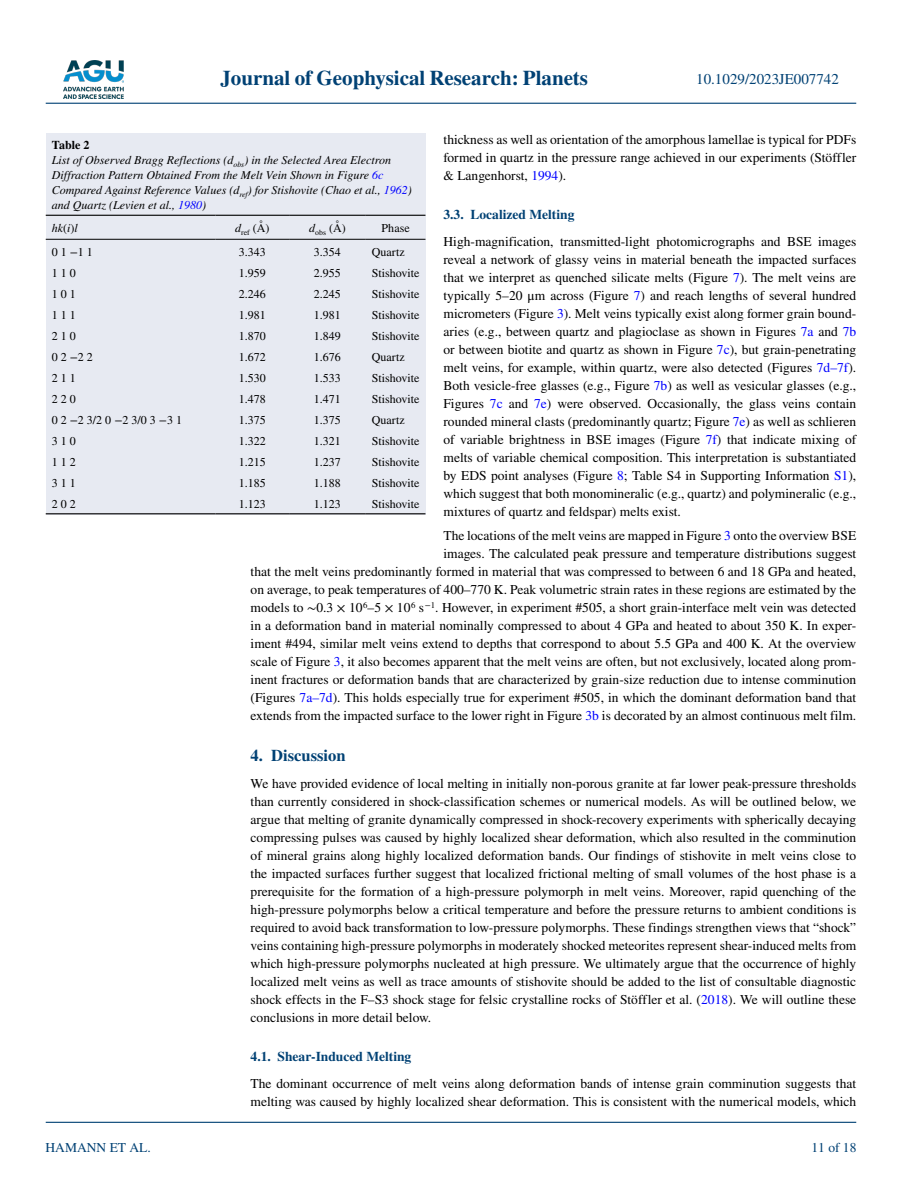
<style>
.page{position:relative;width:902px;height:1183px;background:#fff}
.page>*{position:absolute;margin:0;border:0;box-sizing:border-box;transform-origin:0 0}
.t1{font:700 21px "STIX";color:#004174}
.t2{font:700 16.5px "STIX";color:#004174}
.t3{font:15px "STIX";color:#004174}
.t4{font:13.5px/18px "STIX";color:#000;text-align:justify}
.t5{font:700 13.5px "STIX";color:#004174}
.t6{font:13.5px "STIX";color:#004174}
.t7{font:12px "STIX";color:#000}
.t8{font:italic 12px/15px "STIX";color:#000}
.t9{font:7.8px "STIX";color:#000}
.s1{color:#00f}
.s2{font-weight:700;font-style:normal}
.s3{font-style:normal}
</style>
<div class="page">
<img style="left:63px;top:60px;width:60px;height:39px">
<hr style="left:46px;top:103px;width:810px;height:1px;background:#004174">
<hr style="left:46px;top:1121px;width:810px;height:1px;background:#004174">
<div style="left:46px;top:134px;width:379px;height:81px;background:#e7eaf2"></div>
<div style="left:46px;top:215px;width:379px;height:299px;background:#e7eaf2"></div>
<hr style="left:46px;top:215px;width:169px;height:1px;background:#000">
<hr style="left:46px;top:239px;width:169px;height:1px;background:#000">
<hr style="left:215px;top:215px;width:74px;height:1px;background:#000">
<hr style="left:215px;top:239px;width:74px;height:1px;background:#000">
<hr style="left:289px;top:215px;width:77px;height:1px;background:#000">
<hr style="left:289px;top:239px;width:77px;height:1px;background:#000">
<hr style="left:366px;top:215px;width:59px;height:1px;background:#000">
<hr style="left:366px;top:239px;width:59px;height:1px;background:#000">
<hr style="left:46px;top:513px;width:169px;height:1px;background:#000">
<hr style="left:215px;top:513px;width:74px;height:1px;background:#000">
<hr style="left:289px;top:513px;width:77px;height:1px;background:#000">
<hr style="left:366px;top:513px;width:59px;height:1px;background:#000">
<h1 class="t1" style="left:220px;top:66px;width:369px">Journal of Geophysical Research: Planets</h1>
<p class="t3" style="left:696px;top:69px;width:144px">10.1029/2023JE007742</p>
<p class="t4" style="left:443px;top:131px;width:414px">thickness as well as orientation of the amorphous lamellae is typical for PDFs formed in quartz in the pressure range achieved in our experiments (Stöffler &amp; Langenhorst, <span class="s1">1994</span>).</p>
<p class="t5" style="left:443px;top:206px;width:132px">3.3. Localized Melting</p>
<p class="t4" style="left:443px;top:233px;width:414px">High-magnification, transmitted-light photomicrographs and BSE images reveal a network of glassy veins in material beneath the impacted surfaces that we interpret as quenched silicate melts (Figure <span class="s1">7</span>). The melt veins are typically 5–20 μm across (Figure <span class="s1">7</span>) and reach lengths of several hundred micrometers (Figure <span class="s1">3</span>). Melt veins typically exist along former grain bound&shy;aries (e.g., between quartz and plagioclase as shown in Figures <span class="s1">7a</span> and <span class="s1">7b </span>or between biotite and quartz as shown in Figure <span class="s1">7c</span>), but grain-penetrating melt veins, for example, within quartz, were also detected (Figures <span class="s1">7d–7f</span>).<br>Both vesicle-free glasses (e.g., Figure <span class="s1">7b</span>) as well as vesicular glasses (e.g., Figures <span class="s1">7c</span> and <span class="s1">7e</span>) were observed. Occasionally, the glass veins contain rounded mineral clasts (predominantly quartz; Figure <span class="s1">7e</span>) as well as schlieren of variable brightness in BSE images (Figure <span class="s1">7f</span>) that indicate mixing of melts of variable chemical composition. This interpretation is substantiated by EDS point analyses (Figure <span class="s1">8</span>; Table S4 in Supporting Information <span class="s1">S1</span>), which suggest that both monomineralic (e.g., quartz) and polymineralic (e.g., mixtures of quartz and feldspar) melts exist.</p>
<p class="t4" style="left:250px;top:527px;width:607px;text-align:right">The locations of the melt veins are mapped in Figure <span class="s1">3</span> onto the overview BSE<br>images. The calculated peak pressure and temperature distributions suggest<br>that the melt veins predominantly formed in material that was compressed to between 6 and 18 GPa and heated, on average, to peak temperatures of 400–770 K. Peak volumetric strain rates in these regions are estimated by the models to ∼0.3 × 10<sup>6</sup>–5 × 10<sup>6</sup> s<sup>−1</sup>. However, in experiment #505, a short grain-interface melt vein was detected in a deformation band in material nominally compressed to about 4 GPa and heated to about 350 K. In exper&shy;iment #494, similar melt veins extend to depths that correspond to about 5.5 GPa and 400 K. At the overview scale of Figure <span class="s1">3</span>, it also becomes apparent that the melt veins are often, but not exclusively, located along prom&shy;inent fractures or deformation bands that are characterized by grain-size reduction due to intense comminution (Figures <span class="s1">7a–7d</span>). This holds especially true for experiment #505, in which the dominant deformation band that extends from the impacted surface to the lower right in Figure <span class="s1">3b</span> is decorated by an almost continuous melt film.</p>
<p class="t2" style="left:250px;top:745px;width:96px">4. Discussion</p>
<p class="t4" style="left:250px;top:775px;width:607px">We have provided evidence of local melting in initially non-porous granite at far lower peak-pressure thresholds than currently considered in shock-classification schemes or numerical models. As will be outlined below, we argue that melting of granite dynamically compressed in shock-recovery experiments with spherically decaying compressing pulses was caused by highly localized shear deformation, which also resulted in the comminution of mineral grains along highly localized deformation bands. Our findings of stishovite in melt veins close to the impacted surfaces further suggest that localized frictional melting of small volumes of the host phase is a prerequisite for the formation of a high-pressure polymorph in melt veins. Moreover, rapid quenching of the high-pressure polymorphs below a critical temperature and before the pressure returns to ambient conditions is required to avoid back transformation to low-pressure polymorphs. These findings strengthen views that “shock” veins containing high-pressure polymorphs in moderately shocked meteorites represent shear-induced melts from which high-pressure polymorphs nucleated at high pressure. We ultimately argue that the occurrence of highly localized melt veins as well as trace amounts of stishovite should be added to the list of consultable diagnostic shock effects in the F–S3 shock stage for felsic crystalline rocks of Stöffler et al. (<span class="s1">2018</span>). We will outline these conclusions in more detail below.</p>
<p class="t5" style="left:250px;top:1048px;width:162px">4.1. Shear-Induced Melting</p>
<p class="t4" style="left:250px;top:1075px;width:607px">The dominant occurrence of melt veins along deformation bands of intense grain comminution suggests that melting was caused by highly localized shear deformation. This is consistent with the numerical models, which</p>
<p class="t8" style="left:52px;top:137px;width:361px"><span class="s2">Table 2<br></span>List of Observed Bragg Reflections (d<sub>obs</sub>) in the Selected Area Electron Diffraction Pattern Obtained From the Melt Vein Shown in Figure <span class="s1">6c </span>Compared Against Reference Values (d<sub>ref</sub>) for Stishovite (Chao et al., <span class="s1">1962</span>) and Quartz (Levien et al., <span class="s1">1980</span>)</p>
<p class="t8" style="left:52px;top:220px;width:27px">hk<span class="s3">(</span>i<span class="s3">)</span>l</p>
<p class="t9" style="left:235px;top:227px;width:36px"><sup>d</sup>ref <sup>(Å)</sup></p>
<p class="t9" style="left:309px;top:227px;width:38px"><sup>d</sup>obs <sup>(Å)</sup></p>
<p class="t7" style="left:381px;top:219px;width:30px">Phase</p>
<p class="t7" style="left:52px;top:243px;width:43px">0 1 −1 1</p>
<p class="t7" style="left:239px;top:243px;width:28px">3.343</p>
<p class="t7" style="left:314px;top:243px;width:28px">3.354</p>
<p class="t7" style="left:372px;top:243px;width:34px">Quartz</p>
<p class="t7" style="left:52px;top:264px;width:25px">1 1 0</p>
<p class="t7" style="left:239px;top:264px;width:28px">1.959</p>
<p class="t7" style="left:314px;top:264px;width:28px">2.955</p>
<p class="t7" style="left:372px;top:264px;width:49px">Stishovite</p>
<p class="t7" style="left:52px;top:285px;width:25px">1 0 1</p>
<p class="t7" style="left:239px;top:285px;width:28px">2.246</p>
<p class="t7" style="left:314px;top:285px;width:28px">2.245</p>
<p class="t7" style="left:372px;top:285px;width:49px">Stishovite</p>
<p class="t7" style="left:52px;top:306px;width:25px">1 1 1</p>
<p class="t7" style="left:239px;top:306px;width:28px">1.981</p>
<p class="t7" style="left:314px;top:306px;width:28px">1.981</p>
<p class="t7" style="left:372px;top:306px;width:49px">Stishovite</p>
<p class="t7" style="left:52px;top:327px;width:25px">2 1 0</p>
<p class="t7" style="left:239px;top:327px;width:28px">1.870</p>
<p class="t7" style="left:314px;top:327px;width:28px">1.849</p>
<p class="t7" style="left:372px;top:327px;width:49px">Stishovite</p>
<p class="t7" style="left:52px;top:348px;width:43px">0 2 −2 2</p>
<p class="t7" style="left:239px;top:348px;width:28px">1.672</p>
<p class="t7" style="left:314px;top:348px;width:28px">1.676</p>
<p class="t7" style="left:372px;top:348px;width:34px">Quartz</p>
<p class="t7" style="left:52px;top:369px;width:25px">2 1 1</p>
<p class="t7" style="left:239px;top:369px;width:28px">1.530</p>
<p class="t7" style="left:314px;top:369px;width:28px">1.533</p>
<p class="t7" style="left:372px;top:369px;width:49px">Stishovite</p>
<p class="t7" style="left:52px;top:390px;width:25px">2 2 0</p>
<p class="t7" style="left:239px;top:390px;width:28px">1.478</p>
<p class="t7" style="left:314px;top:390px;width:28px">1.471</p>
<p class="t7" style="left:372px;top:390px;width:49px">Stishovite</p>
<p class="t7" style="left:52px;top:411px;width:132px">0 2 −2 3/2 0 −2 3/0 3 −3 1</p>
<p class="t7" style="left:239px;top:411px;width:28px">1.375</p>
<p class="t7" style="left:314px;top:411px;width:28px">1.375</p>
<p class="t7" style="left:372px;top:411px;width:34px">Quartz</p>
<p class="t7" style="left:52px;top:432px;width:25px">3 1 0</p>
<p class="t7" style="left:239px;top:432px;width:28px">1.322</p>
<p class="t7" style="left:314px;top:432px;width:28px">1.321</p>
<p class="t7" style="left:372px;top:432px;width:49px">Stishovite</p>
<p class="t7" style="left:52px;top:453px;width:25px">1 1 2</p>
<p class="t7" style="left:239px;top:453px;width:28px">1.215</p>
<p class="t7" style="left:314px;top:453px;width:28px">1.237</p>
<p class="t7" style="left:372px;top:453px;width:49px">Stishovite</p>
<p class="t7" style="left:52px;top:474px;width:25px">3 1 1</p>
<p class="t7" style="left:239px;top:474px;width:28px">1.185</p>
<p class="t7" style="left:314px;top:474px;width:28px">1.188</p>
<p class="t7" style="left:372px;top:474px;width:49px">Stishovite</p>
<p class="t7" style="left:52px;top:495px;width:25px">2 0 2</p>
<p class="t7" style="left:239px;top:495px;width:28px">1.123</p>
<p class="t7" style="left:314px;top:495px;width:28px">1.123</p>
<p class="t7" style="left:372px;top:495px;width:49px">Stishovite</p>
<p class="t6" style="left:45px;top:1138px;width:107px">HAMANN ET AL.</p>
<p class="t6" style="left:811px;top:1138px;width:46px">11 of 18</p>
</div>
